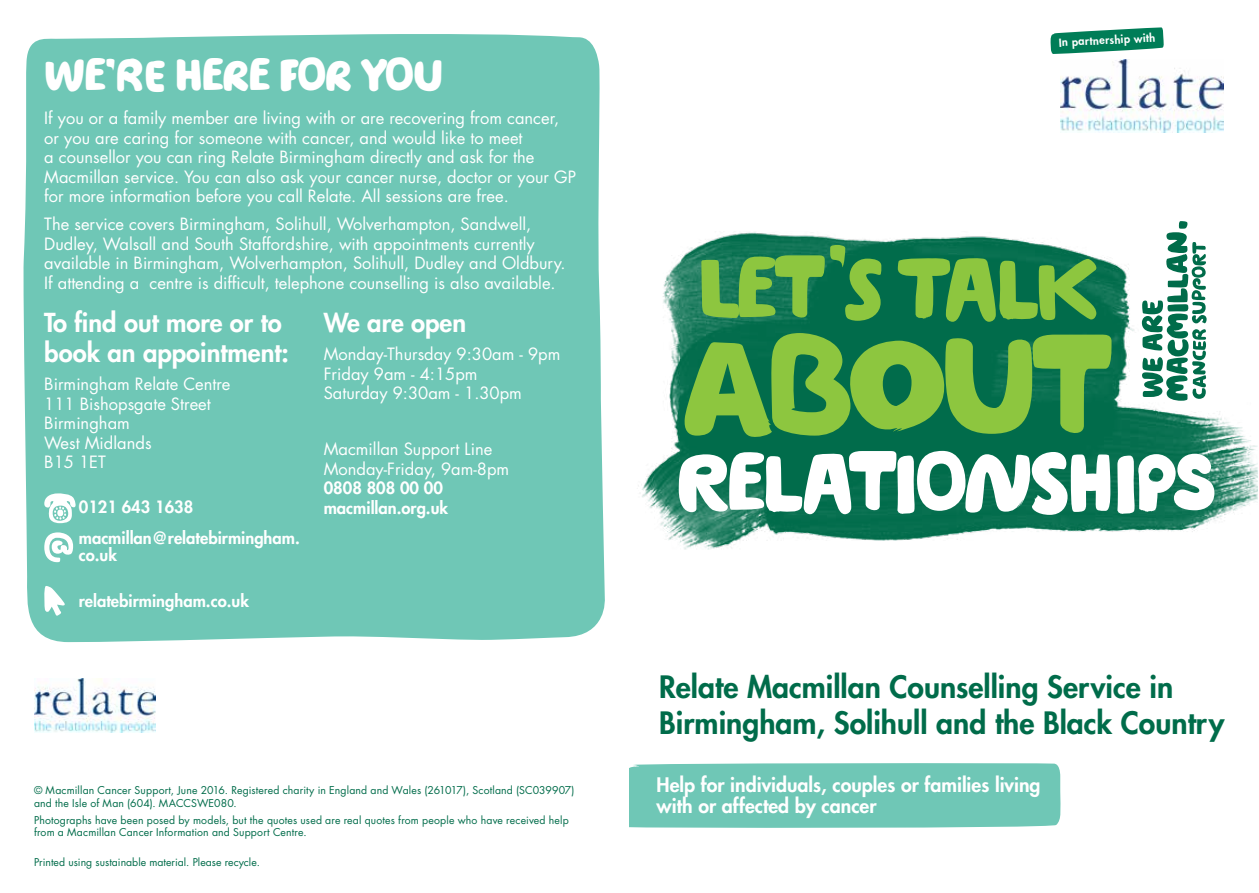
<style>
.page{position:relative;width:1259px;height:893px;background:#fff}
.page>*{position:absolute;margin:0;border:0;box-sizing:border-box;transform-origin:0 0}
.t1{font:134.7px "Macmillan Headline";color:#8dc63f}
.t2{font:85.2px "Macmillan Headline";letter-spacing:-.03em;color:#8dc63f}
.t3{font:81px "Macmillan Headline";letter-spacing:-.01em;color:#fff}
.t4{font:45px "Macmillan Headline";letter-spacing:-.01em;color:#fff}
.t5{font:800 30px/36px "Futura";color:#006c4a}
.t6{font:800 25.5px/30px "Futura";color:#fff}
.t7{font:800 19.5px/21px "Futura";color:#fff}
.t8{font:16.5px/19.5px "Futura";color:#fff}
.t9{font:800 16.5px/31.5px "Futura";color:#fff}
.t10{font:800 11.1px "Futura";color:#fff}
.t11{font:10.5px/12.6px "Futura";letter-spacing:.01em;color:#006c4a}
</style>
<div class="page">
<div style="left:23px;top:34px;width:582px;height:608px;background:#6fc7b6"></div>
<svg style="left:44px;top:493px;width:32px;height:30px"></svg>
<svg style="left:44px;top:532px;width:29px;height:30px"></svg>
<svg style="left:43px;top:586px;width:22px;height:30px"></svg>
<img style="left:34px;top:678px;width:122px;height:55px">
<div style="left:629px;top:763px;width:432px;height:65px;background:#6fc7b6"></div>
<img style="left:1060px;top:60px;width:163px;height:73px">
<svg style="left:1050px;top:27px;width:114px;height:27px"></svg>
<img style="left:638px;top:232px;width:620px;height:318px">
<svg style="left:1142px;top:221px;width:64px;height:180px"></svg>
<h3 class="t4" style="left:45px;top:34px;width:400px">WE’RE HERE FOR YOU</h3>
<p class="t8" style="left:44px;top:108px;width:533px">If you or a family member are living with or are recovering from cancer, or you are caring for someone with cancer, and would like to meet<br>a counsellor you can ring Relate Birmingham directly and ask for the Macmillan service. You can also ask your cancer nurse, doctor or your GP for more information before you call Relate. All sessions are free.</p>
<p class="t8" style="left:44px;top:214px;width:523px">The service covers Birmingham, Solihull, Wolverhampton, Sandwell, Dudley, Walsall and South Staffordshire, with appointments currently available in Birmingham, Wolverhampton, Solihull, Dudley and Oldbury.<br>If attending a centre is difficult, telephone counselling is also available.</p>
<h3 class="t6" style="left:44px;top:307px;width:246px">To find out more or to book an appointment:</h3>
<p class="t8" style="left:44px;top:374px;width:188px">Birmingham Relate Centre<br>111 Bishopsgate Street<br>Birmingham<br>West Midlands<br>B15 1ET</p>
<p class="t9" style="left:79px;top:491px;width:222px">0121 643 1638 macmillan@relatebirmingham.</p>
<p class="t9" style="left:79px;top:539px;width:40px">co.uk</p>
<p class="t9" style="left:79px;top:585px;width:172px">relatebirmingham.co.uk</p>
<h3 class="t6" style="left:324px;top:307px;width:144px">We are open</h3>
<p class="t8" style="left:324px;top:344px;width:238px">Monday-Thursday 9:30am - 9pm<br>Friday 9am - 4:15pm<br>Saturday 9:30am - 1.30pm</p>
<p class="t8" style="left:324px;top:439px;width:187px">Macmillan Support Line<br>Monday-Friday, 9am-8pm</p>
<p class="t9" style="left:324px;top:478px;width:126px;line-height:19.5px">0808 808 00 00 macmillan.org.uk</p>
<p class="t11" style="left:34px;top:784px;width:542px">© Macmillan Cancer Support, June 2016. Registered charity in England and Wales (261017), Scotland (SC039907) and the Isle of Man (604). MACCSWE080.</p>
<p class="t11" style="left:34px;top:813px;width:536px">Photographs have been posed by models, but the quotes used are real quotes from people who have received help from a Macmillan Cancer Information and Support Centre.</p>
<p class="t11" style="left:34px;top:855px;width:227px">Printed using sustainable material. Please recycle.</p>
<p class="t10" style="left:1058px;top:35px;width:98px;rotate:-3deg">In partnership with</p>
<h2 class="t2" style="left:698px;top:213px;width:398px">LET’S TALK</h2>
<h1 class="t1" style="left:684px;top:267px;width:427px">ABOUT</h1>
<h3 class="t3" style="left:676px;top:410px;width:539px">RELATIONSHIPS</h3>
<h3 class="t5" style="left:659px;top:668px;width:566px">Relate Macmillan Counselling Service in<br>Birmingham, Solihull and the Black Country</h3>
<p class="t7" style="left:656px;top:774px;width:385px">Help for individuals, couples or families living with or affected by cancer</p>
</div>
